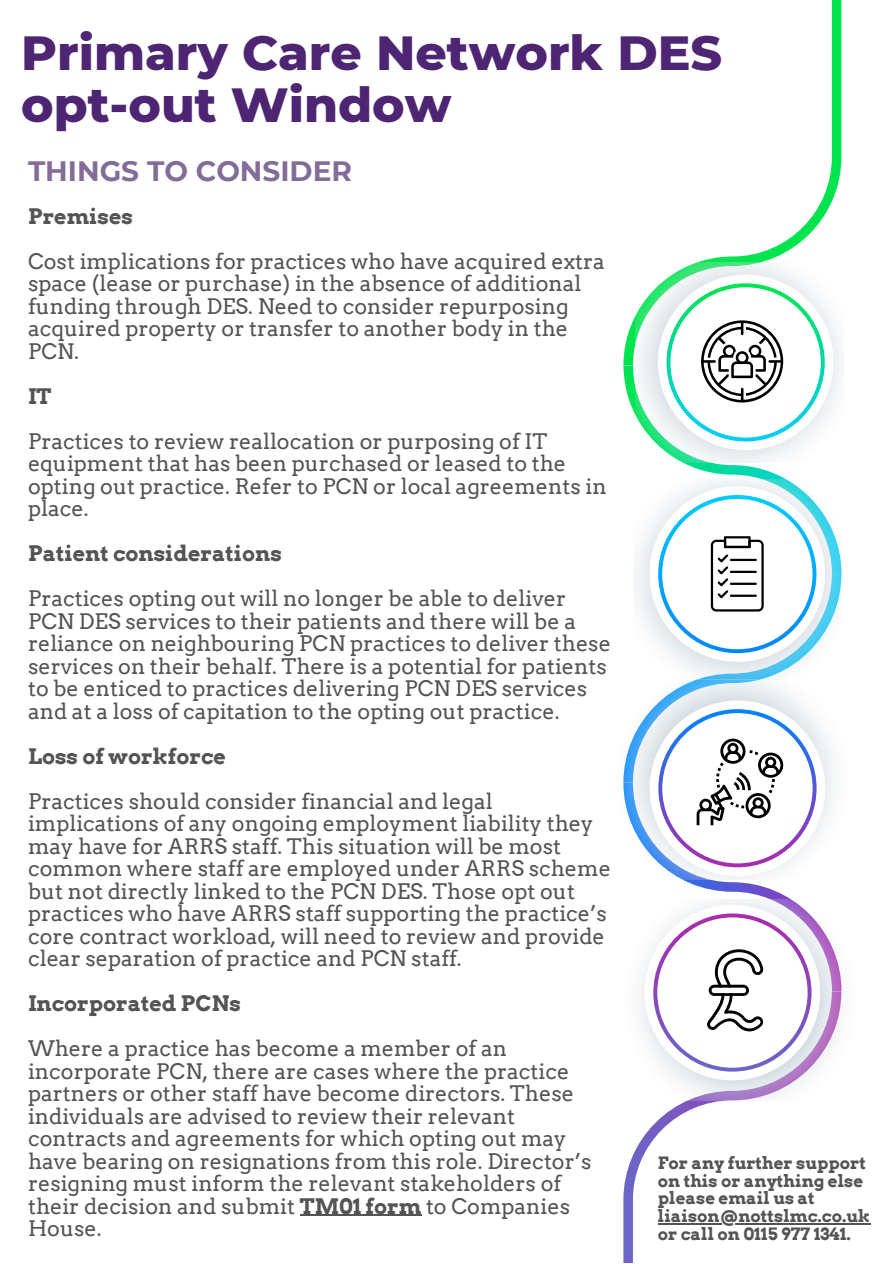
<style>
.page{position:relative;width:893px;height:1264px;background:#fff}
.page>*{position:absolute;margin:0;border:0;box-sizing:border-box;transform-origin:0 0}
.t1{font:800 48.9px/52.8px "Montserrat";color:#4d2573}
.t2{font:700 27.9px "Montserrat";color:#846c98}
.t3{font:21.45px/22.5px "Arvo";color:#545454}
.t4{font:700 21.45px "Arvo";color:#545454}
.t5{font:700 16.95px/17.5px "Arvo";color:#545454}
.s1{font-weight:700}
</style>
<div class="page">
<svg style="left:623px;top:0;width:218px;height:365px"></svg>
<svg style="left:623px;top:365px;width:163px;height:114px"></svg>
<svg style="left:681px;top:879px;width:110px;height:20px"></svg>
<svg style="left:623px;top:1099px;width:218px;height:163px"></svg>
<img style="left:635px;top:262px;width:207px;height:200px">
<img style="left:636px;top:479px;width:205px;height:200px">
<img style="left:623px;top:679px;width:212px;height:200px">
<img style="left:639px;top:899px;width:203px;height:200px">
<svg style="left:658px;top:275px;width:175px;height:175px"></svg>
<svg style="left:644px;top:904px;width:176px;height:176px"></svg>
<svg style="left:649px;top:486px;width:176px;height:175px"></svg>
<svg style="left:649px;top:700px;width:176px;height:176px"></svg>
<hr style="left:658px;top:1223px;width:212px;height:1px;background:#545454">
<hr style="left:300px;top:1214px;width:121px;height:1px;background:#545454">
<h1 class="t1" style="left:21px;top:26px;width:702px">Primary Care Network DES opt-out Window</h1>
<h2 class="t2" style="left:28px;top:154px;width:325px">THINGS TO CONSIDER</h2>
<p class="t4" style="left:28px;top:203px;width:106px">Premises</p>
<p class="t3" style="left:28px;top:250px;width:578px">Cost implications for practices who have acquired extra space (lease or purchase) in the absence of additional funding through DES. Need to consider repurposing acquired property or transfer to another body in the PCN.</p>
<p class="t4" style="left:28px;top:383px;width:25px">IT</p>
<p class="t3" style="left:28px;top:430px;width:580px">Practices to review reallocation or purposing of IT equipment that has been purchased or leased to the opting out practice. Refer to PCN or local agreements in place.</p>
<p class="t4" style="left:28px;top:540px;width:255px">Patient considerations</p>
<p class="t3" style="left:28px;top:587px;width:584px">Practices opting out will no longer be able to deliver PCN DES services to their patients and there will be a reliance on neighbouring PCN practices to deliver these services on their behalf. There is a potential for patients to be enticed to practices delivering PCN DES services and at a loss of capitation to the opting out practice.</p>
<p class="t4" style="left:28px;top:743px;width:199px">Loss of workforce</p>
<p class="t3" style="left:28px;top:789px;width:584px">Practices should consider financial and legal implications of any ongoing employment liability they may have for ARRS staff. This situation will be most common where staff are employed under ARRS scheme but not directly linked to the PCN DES. Those opt out practices who have ARRS staff supporting the practice’s core contract workload, will need to review and provide clear separation of practice and PCN staff.</p>
<p class="t4" style="left:28px;top:990px;width:214px">Incorporated PCNs</p>
<p class="t3" style="left:28px;top:1037px;width:565px">Where a practice has become a member of an incorporate PCN, there are cases where the practice partners or other staff have become directors. These individuals are advised to review their relevant contracts and agreements for which opting out may have bearing on resignations from this role. Director’s resigning must inform the relevant stakeholders of their decision and submit <span class="s1">TM01 form</span> to Companies House.</p>
<p class="t5" style="left:658px;top:1154px;width:214px">For any further support on this or anything else please email us at liaison@nottslmc.co.uk or call on 0115 977 1341.</p>
</div>
